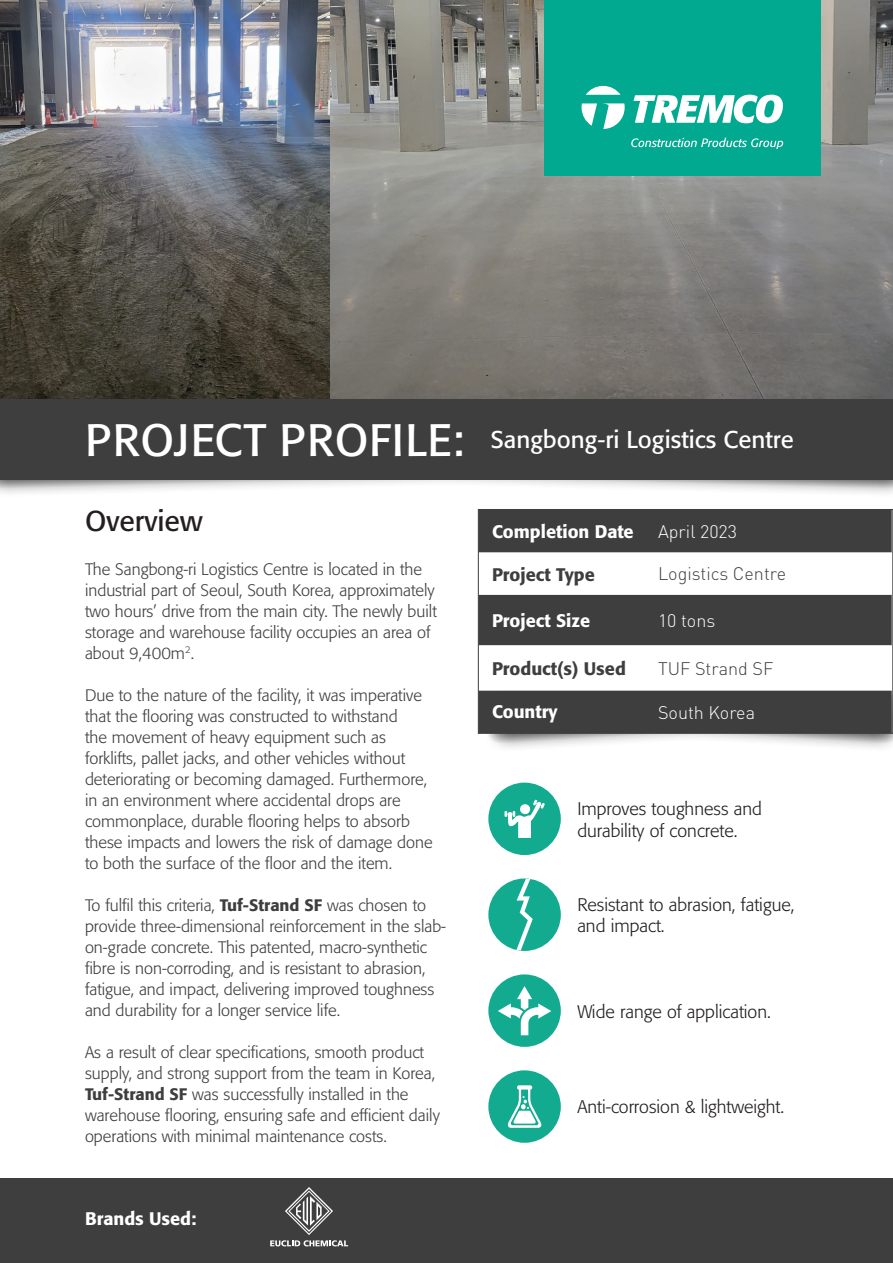
<style>
.page{position:relative;width:893px;height:1263px;background:#fff}
.page>*{position:absolute;margin:0;border:0;box-sizing:border-box;transform-origin:0 0}
.t1{font:45px "Formata Pro";letter-spacing:.015em;color:#fff}
.t2{font:28.5px "Formata Pro";color:#231f20}
.t3{font:24px "Formata Pro";color:#fff}
.t4{font:300 18px/21.6px "Formata Pro";color:#231f20}
.t5{font:500 18px "Formata";color:#fff}
.t6{font:300 18px "DINOT";color:#3e3e3f}
.t7{font:300 18px "DINOT";color:#fff}
.t8{font:500 18px "Formata";color:#3e3e3f}
.t9{font:300 16.5px/21px "Formata Pro";color:#3e3e3f}
.s1{font-weight:500}
</style>
<div class="page">
<div style="left:0;top:1178px;width:893px;height:85px;background:#3e3e3f"></div>
<svg style="left:270px;top:1187px;width:78px;height:59px"></svg>
<div style="left:0;top:440px;width:893px;height:58px;background:#231f20;opacity:.75"></div>
<div style="left:0;top:436px;width:893px;height:53px;background:#231f20;opacity:.8"></div>
<div style="left:0;top:398px;width:893px;height:81px;background:#3e3e3f"></div>
<svg style="left:0;top:398px;width:893px;height:1px"></svg>
<div style="left:484px;top:694px;width:409px;height:58px;background:#231f20;opacity:.75"></div>
<div style="left:487px;top:690px;width:406px;height:53px;background:#231f20;opacity:.8"></div>
<div style="left:480px;top:511px;width:411px;height:220px;background:#3e3e3f"></div>
<svg style="left:480px;top:552px;width:411px;height:138px"></svg>
<div style="left:478px;top:509px;width:415px;height:224px;border:1px solid #3e3e3f"></div>
<img style="left:330px;top:0;width:563px;height:398px">
<div style="left:544px;top:0;width:277px;height:175px;background:#00a990"></div>
<svg style="left:586px;top:86px;width:35px;height:9px"></svg>
<svg style="left:582px;top:103px;width:43px;height:26px"></svg>
<svg style="left:633px;top:95px;width:150px;height:28px"></svg>
<svg style="left:631px;top:137px;width:152px;height:11px"></svg>
<img style="left:0;top:0;width:330px;height:398px">
<div style="left:488px;top:878px;width:73px;height:73px;background:#13ab90;border-radius:50%"></div>
<svg style="left:516px;top:879px;width:17px;height:72px"></svg>
<div style="left:488px;top:783px;width:73px;height:72px;background:#13ab90;border-radius:50%"></div>
<svg style="left:504px;top:799px;width:41px;height:39px"></svg>
<div style="left:488px;top:1070px;width:73px;height:73px;background:#13ab90;border-radius:50%"></div>
<svg style="left:507px;top:1085px;width:35px;height:43px"></svg>
<div style="left:488px;top:974px;width:73px;height:73px;background:#13ab90;border-radius:50%"></div>
<svg style="left:498px;top:986px;width:53px;height:49px"></svg>
<p class="t1" style="left:85px;top:411px;width:381px">PROJECT PROFILE:</p>
<p class="t2" style="left:85px;top:503px;width:119px">Overview</p>
<p class="t9" style="left:85px;top:558px;width:353px">The Sangbong-ri Logistics Centre is located in the industrial part of Seoul, South Korea, approximately two hours’ drive from the main city. The newly built storage and warehouse facility occupies an area of about 9,400m<sup>2</sup>.</p>
<p class="t9" style="left:85px;top:684px;width:349px">Due to the nature of the facility, it was imperative that the flooring was constructed to withstand<br>the movement of heavy equipment such as forklifts, pallet jacks, and other vehicles without deteriorating or becoming damaged. Furthermore, in an environment where accidental drops are commonplace, durable flooring helps to absorb these impacts and lowers the risk of damage done to both the surface of the floor and the item.</p>
<p class="t9" style="left:85px;top:894px;width:363px">To fulfil this criteria, <span class="s1">Tuf-Strand SF</span> was chosen to provide three-dimensional reinforcement in the slab&shy;on-grade concrete. This patented, macro-synthetic fibre is non-corroding, and is resistant to abrasion, fatigue, and impact, delivering improved toughness and durability for a longer service life.</p>
<p class="t9" style="left:85px;top:1041px;width:356px">As a result of clear specifications, smooth product supply, and strong support from the team in Korea, <span class="s1">Tuf-Strand SF</span> was successfully installed in the warehouse flooring, ensuring safe and efficient daily operations with minimal maintenance costs.</p>
<p class="t5" style="left:85px;top:1208px;width:113px">Brands Used:</p>
<p class="t3" style="left:491px;top:424px;width:304px">Sangbong-ri Logistics Centre</p>
<p class="t5" style="left:492px;top:521px;width:143px">Completion Date</p>
<p class="t7" style="left:658px;top:520px;width:81px">April 2023</p>
<p class="t8" style="left:492px;top:563px;width:104px">Project Type</p>
<p class="t6" style="left:658px;top:563px;width:130px">Logistics Centre</p>
<p class="t5" style="left:492px;top:610px;width:100px">Project Size</p>
<p class="t7" style="left:658px;top:609px;width:59px">10 tons</p>
<p class="t8" style="left:492px;top:658px;width:135px">Product(s) Used</p>
<p class="t6" style="left:658px;top:657px;width:117px">TUF Strand SF</p>
<p class="t5" style="left:492px;top:701px;width:67px">Country</p>
<p class="t7" style="left:658px;top:701px;width:99px">South Korea</p>
<p class="t4" style="left:577px;top:798px;width:186px">Improves toughness and durability of concrete.</p>
<p class="t4" style="left:577px;top:894px;width:219px">Resistant to abrasion, fatigue, and impact.</p>
<p class="t4" style="left:577px;top:1000px;width:195px">Wide range of application.</p>
<p class="t4" style="left:577px;top:1096px;width:208px">Anti-corrosion &amp; lightweight.</p>
</div>
